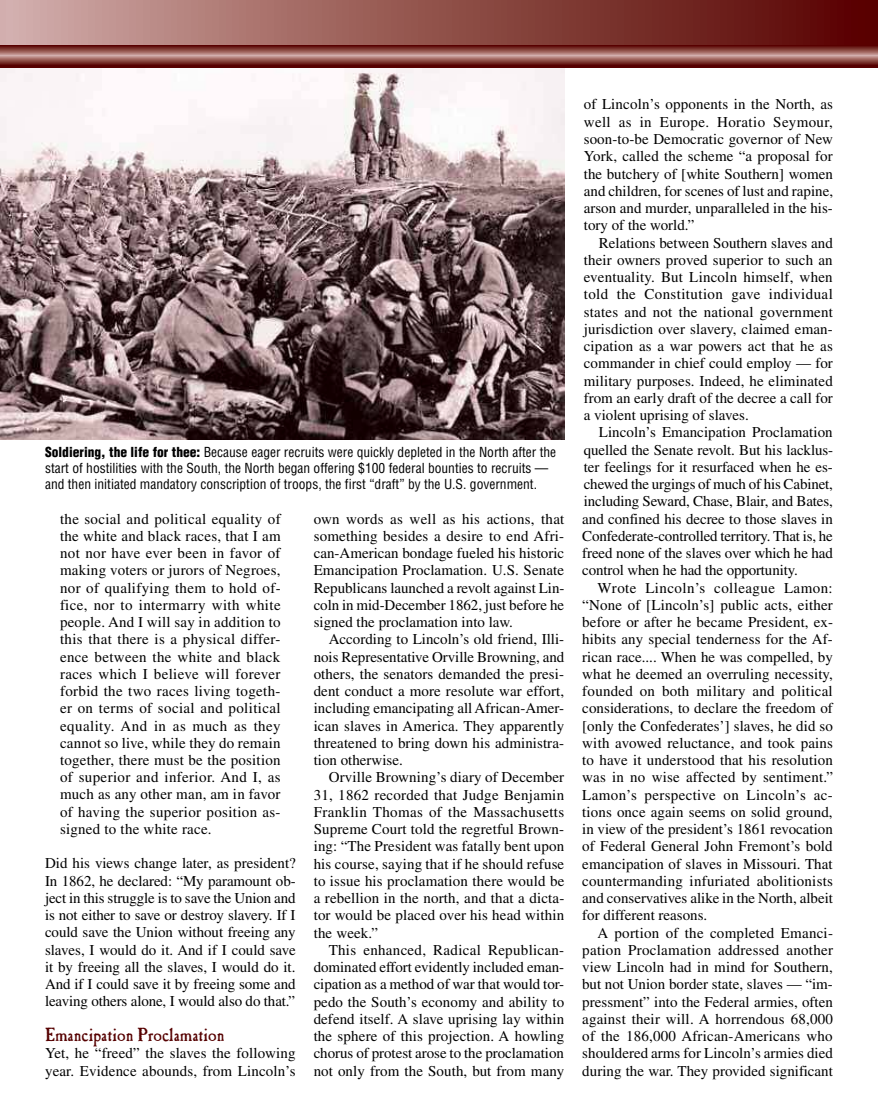
<style>
.page{position:relative;width:878px;height:1107px;background:#fff}
.page>*{position:absolute;margin:0;border:0;box-sizing:border-box;transform-origin:0 0}
.t1{font:18px "Caslon Antique";color:#560000}
.t2{font:15px/17.2px "Times";color:#000;text-align:justify}
.t3{font:condensed 13.5px/15.8px "Helvetica";color:#000}
.s1{font-weight:900}
</style>
<div class="page">
<img style="left:0;top:68px;width:564px;height:371px">
<div style="left:0;top:0;width:878px;height:57px;background:linear-gradient(to right,#d1aba5,#540000)"></div>
<svg style="left:0;top:45px;width:878px;height:23px;background:#894743"></svg>
<p class="t3" style="left:45px;top:444px;width:512px"><span class="s1">Soldiering, the life for thee:</span> Because eager recruits were quickly depleted in the North after the start of hostilities with the South, the North began offering $100 federal bounties to recruits — and then initiated mandatory conscription of troops, the first “draft” by the U.S. government.</p>
<p class="t2" style="left:60px;top:511px;width:222px">the social and political equality of the white and black races, that I am not nor have ever been in favor of making voters or jurors of Negroes, nor of qualifying them to hold of&shy;fice, nor to intermarry with white people. And I will say in addition to this that there is a physical differ&shy;ence between the white and black races which I believe will forever forbid the two races living togeth&shy;er on terms of social and political equality. And in as much as they cannot so live, while they do remain together, there must be the position of superior and inferior. And I, as much as any other man, am in favor of having the superior position as&shy;signed to the white race.</p>
<p class="t2" style="left:45px;top:856px;width:252px">Did his views change later, as president?<br>In 1862, he declared: “My paramount ob&shy;ject in this struggle is to save the Union and is not either to save or destroy slavery. If I could save the Union without freeing any slaves, I would do it. And if I could save it by freeing all the slaves, I would do it.<br>And if I could save it by freeing some and leaving others alone, I would also do that.”</p>
<p class="t1" style="left:45px;top:1028px;width:181px">Emancipation Proclamation</p>
<p class="t2" style="left:45px;top:1046px;width:252px">Yet, he “freed” the slaves the following year. Evidence abounds, from Lincoln’s</p>
<p class="t2" style="left:314px;top:511px;width:252px">own words as well as his actions, that something besides a desire to end Afri&shy;can-American bondage fueled his historic Emancipation Proclamation. U.S. Senate Republicans launched a revolt against Lin&shy;coln in mid-December 1862, just before he signed the proclamation into law.</p>
<p class="t2" style="left:314px;top:632px;width:252px;text-indent:15px">According to Lincoln’s old friend, Illi&shy;nois Representative Orville Browning, and others, the senators demanded the presi&shy;dent conduct a more resolute war effort, including emancipating all African-Amer&shy;ican slaves in America. They apparently threatened to bring down his administra&shy;tion otherwise.</p>
<p class="t2" style="left:314px;top:770px;width:252px;text-indent:15px">Orville Browning’s diary of December 31, 1862 recorded that Judge Benjamin Franklin Thomas of the Massachusetts Supreme Court told the regretful Brown&shy;ing: “The President was fatally bent upon his course, saying that if he should refuse to issue his proclamation there would be a rebellion in the north, and that a dicta&shy;tor would be placed over his head within the week.”</p>
<p class="t2" style="left:314px;top:943px;width:252px;text-indent:15px">This enhanced, Radical Republican&shy;dominated effort evidently included eman&shy;cipation as a method of war that would tor&shy;pedo the South’s economy and ability to defend itself. A slave uprising lay within the sphere of this projection. A howling chorus of protest arose to the proclamation not only from the South, but from many</p>
<p class="t2" style="left:584px;top:97px;width:251px">of Lincoln’s opponents in the North, as well as in Europe. Horatio Seymour, soon-to-be Democratic governor of New York, called the scheme “a proposal for the butchery of [white Southern] women and children, for scenes of lust and rapine, arson and murder, unparalleled in the his&shy;tory of the world.”</p>
<p class="t2" style="left:584px;top:235px;width:251px;text-indent:15px">Relations between Southern slaves and their owners proved superior to such an eventuality. But Lincoln himself, when told the Constitution gave individual states and not the national government jurisdiction over slavery, claimed eman&shy;cipation as a war powers act that he as commander in chief could employ — for military purposes. Indeed, he eliminated from an early draft of the decree a call for a violent uprising of slaves.</p>
<p class="t2" style="left:582px;top:425px;width:252px;text-indent:16px">Lincoln’s Emancipation Proclamation quelled the Senate revolt. But his lacklus&shy;ter feelings for it resurfaced when he es&shy;chewed the urgings of much of his Cabinet, including Seward, Chase, Blair, and Bates, and confined his decree to those slaves in Confederate-controlled territory. That is, he freed none of the slaves over which he had control when he had the opportunity.</p>
<p class="t2" style="left:582px;top:580px;width:252px;text-indent:15px">Wrote Lincoln’s colleague Lamon: “None of [Lincoln’s] public acts, either before or after he became President, ex&shy;hibits any special tenderness for the Af&shy;rican race.... When he was compelled, by what he deemed an overruling necessity, founded on both military and political considerations, to declare the freedom of [only the Confederates’] slaves, he did so with avowed reluctance, and took pains to have it understood that his resolution was in no wise affected by sentiment.” Lamon’s perspective on Lincoln’s ac&shy;tions once again seems on solid ground, in view of the president’s 1861 revocation of Federal General John Fremont’s bold emancipation of slaves in Missouri. That countermanding infuriated abolitionists and conservatives alike in the North, albeit for different reasons.</p>
<p class="t2" style="left:582px;top:925px;width:252px;text-indent:15px">A portion of the completed Emanci&shy;pation Proclamation addressed another view Lincoln had in mind for Southern, but not Union border state, slaves — “im&shy;pressment” into the Federal armies, often against their will. A horrendous 68,000 of the 186,000 African-Americans who shouldered arms for Lincoln’s armies died during the war. They provided significant</p>
</div>
